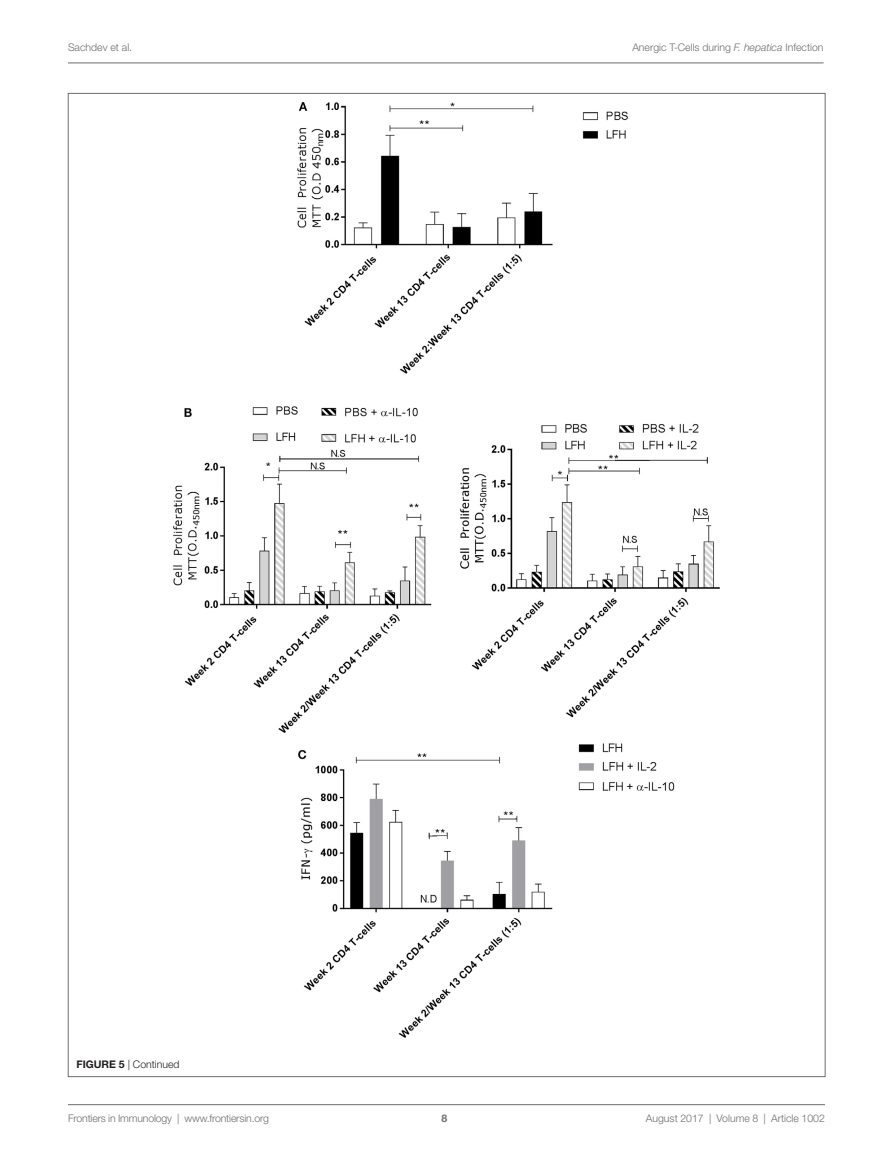
<style>
.page{position:relative;width:893px;height:1170px;background:#fff}
.page>*{position:absolute;margin:0;border:0;box-sizing:border-box;transform-origin:0 0}
.t1{font:300 10.5px "Helvetica Neue LT Std";color:#6c6d70}
.t2{font:300 10.5px "Helvetica Neue LT Std";color:#231f20}
.t3{font:700 10.5px "Helvetica Neue LT Std";color:#6c6d70}
.s1{font-style:italic}
.s2{font-weight:700}
</style>
<div class="page">
<img style="left:173px;top:102px;width:547px;height:936px">
<hr style="left:68px;top:63px;width:756px;height:1px;background:#6c6d70">
<hr style="left:68px;top:1104px;width:757px;height:1px;background:#6c6d70">
<p class="t1" style="left:68px;top:41px;width:66px">Sachdev et al.</p>
<p class="t1" style="left:632px;top:41px;width:193px">Anergic T-Cells during <span class="s1">F. hepatica</span> Infection</p>
<p class="t2" style="left:77px;top:1058px;width:105px"><span class="s2">FIGURE 5</span> | Continued</p>
<p class="t1" style="left:68px;top:1111px;width:203px">Frontiers in Immunology | www.frontiersin.org</p>
<p class="t1" style="left:646px;top:1111px;width:181px">August 2017 | Volume 8 | Article 1002</p>
<p class="t3" style="left:441px;top:1111px;width:7px">8</p>
</div>
